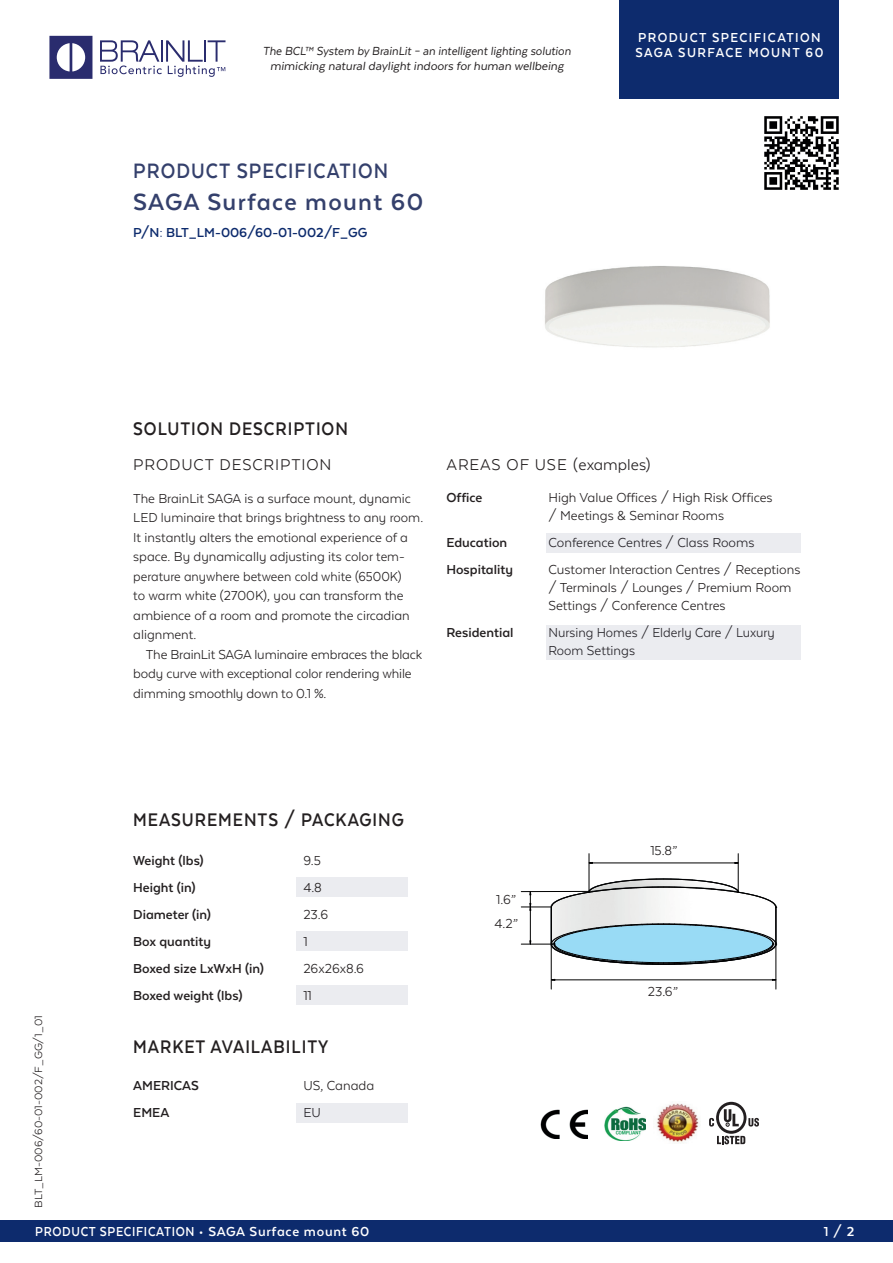
<style>
.page{position:relative;width:893px;height:1263px;background:#fff}
.page>*{position:absolute;margin:0;border:0;box-sizing:border-box;transform-origin:0 0}
.t1{font:700 27px "Texta Alt";letter-spacing:.045em;color:#34406c}
.t2{font:700 24px "Texta Alt";letter-spacing:.05em;color:#34406c;scale:.9 1}
.t3{font:700 21px "Texta Alt";letter-spacing:.05em;color:#231f20;scale:.9 1}
.t4{font:18px "Texta Alt";letter-spacing:.02em;color:#231f20}
.t5{font:18px "Texta Alt";letter-spacing:.05em;color:#231f20}
.t6{font:15px/19.5px "Texta Alt";color:#231f20}
.t7{font:700 15px "Texta Alt";color:#231f20}
.t8{font:700 15px "Texta Alt";letter-spacing:.05em;color:#fff;scale:.9 1}
.t9{font:700 15px/15px "Texta Alt";letter-spacing:.1em;color:#fff;scale:.95 1}
.t10{font:700 15px "Texta Alt";color:#0d2b6d}
.t11{font:700 15px "Texta Alt";letter-spacing:.05em;color:#fff}
.t12{font:italic 13.5px/15px "Texta Alt";color:#231f20;text-align:center;scale:.95 1}
.t13{font:12px "Texta Alt";color:#231f20;scale:1.04 1}
</style>
<div class="page">
<img style="left:545px;top:266px;width:225px;height:82px">
<div style="left:619px;top:0;width:220px;height:99px;background:#0d2b6d"></div>
<svg style="left:100px;top:40px;width:125px;height:37px"></svg>
<svg style="left:49px;top:36px;width:43px;height:43px"></svg>
<img style="left:540px;top:1109px;width:48px;height:29px">
<img style="left:604px;top:1106px;width:41px;height:35px">
<img style="left:656px;top:1103px;width:44px;height:40px">
<div style="left:297px;top:877px;width:111px;height:20px;background:#ebecf0"></div>
<div style="left:297px;top:931px;width:111px;height:20px;background:#ebecf0"></div>
<div style="left:297px;top:985px;width:111px;height:20px;background:#ebecf0"></div>
<div style="left:0;top:1220px;width:893px;height:22px;background:#0d2b6d"></div>
<img style="left:764px;top:116px;width:75px;height:74px">
<svg style="left:717px;top:1136px;width:28px;height:8px"></svg>
<svg style="left:748px;top:1118px;width:11px;height:8px"></svg>
<svg style="left:716px;top:1102px;width:30px;height:32px"></svg>
<svg style="left:719px;top:1105px;width:25px;height:26px"></svg>
<svg style="left:724px;top:1109px;width:15px;height:17px"></svg>
<svg style="left:709px;top:1118px;width:5px;height:8px"></svg>
<img style="left:552px;top:908px;width:138px;height:16px">
<hr style="left:775px;top:907px;width:1px;height:37px;background:#000001">
<hr style="left:551px;top:907px;width:1px;height:37px;background:#000001">
<svg style="left:551px;top:879px;width:226px;height:29px"></svg>
<svg style="left:552px;top:924px;width:225px;height:41px"></svg>
<hr style="left:521px;top:944px;width:30px;height:1px;background:#000001">
<hr style="left:521px;top:907px;width:30px;height:1px;background:#000001">
<hr style="left:530px;top:907px;width:1px;height:37px;background:#000001">
<hr style="left:551px;top:944px;width:1px;height:45px;background:#000001">
<hr style="left:776px;top:943px;width:1px;height:46px;background:#000001">
<hr style="left:551px;top:979px;width:225px;height:1px;background:#000001">
<hr style="left:521px;top:891px;width:68px;height:1px;background:#000001">
<svg style="left:530px;top:892px;width:1px;height:15px"></svg>
<hr style="left:589px;top:854px;width:1px;height:37px;background:#000001">
<hr style="left:738px;top:854px;width:1px;height:38px;background:#000001">
<hr style="left:589px;top:863px;width:149px;height:1px;background:#000001">
<div style="left:546px;top:533px;width:255px;height:20px;background:#ebecf0"></div>
<div style="left:546px;top:625px;width:255px;height:34px;background:#ebecf0"></div>
<div style="left:297px;top:1103px;width:111px;height:20px;background:#ebecf0"></div>
<p class="t12" style="left:263px;top:43px;width:326px">The BCL™ System by BrainLit – an intelligent lighting solution mimicking natural daylight indoors for human wellbeing</p>
<h2 class="t2" style="left:133px;top:158px;width:285px">PRODUCT SPECIFICATION</h2>
<h1 class="t1" style="left:133px;top:188px;width:291px">SAGA Surface mount 60</h1>
<p class="t10" style="left:133px;top:225px;width:236px">P/N: BLT_LM-006/60-01-002/F_GG</p>
<p class="t9" style="left:636px;top:30px;width:199px">PRODUCT SPECIFICATION<br>SAGA SURFACE MOUNT 60</p>
<h3 class="t3" style="left:133px;top:418px;width:240px">SOLUTION DESCRIPTION</h3>
<p class="t13" style="left:33px;top:1208px;width:186px;rotate:-90deg">BLT_LM-006/60-01-002/F_GG/1_01</p>
<p class="t5" style="left:133px;top:455px;width:200px">PRODUCT DESCRIPTION</p>
<p class="t6" style="left:133px;top:488px;width:291px">The BrainLit SAGA is a surface mount, dynamic LED luminaire that brings brightness to any room.<br>It instantly alters the emotional experience of a space. By dynamically adjusting its color tem&shy;perature anywhere between cold white (6500K)<br>to warm white (2700K), you can transform the ambience of a room and promote the circadian alignment.</p>
<p class="t6" style="left:133px;top:644px;width:291px;text-indent:13px">The BrainLit SAGA luminaire embraces the black body curve with exceptional color rendering while dimming smoothly down to 0.1 %.</p>
<p class="t4" style="left:446px;top:455px;width:205px">AREAS OF USE (examples)</p>
<p class="t7" style="left:446px;top:490px;width:37px">Office</p>
<p class="t6" style="left:548px;top:489px;width:226px;line-height:18px">High Value Offices / High Risk Offices / Meetings &amp; Seminar Rooms</p>
<p class="t7" style="left:446px;top:535px;width:62px">Education</p>
<p class="t6" style="left:548px;top:533px;width:207px">Conference Centres / Class Rooms</p>
<p class="t7" style="left:446px;top:562px;width:68px">Hospitality</p>
<p class="t6" style="left:548px;top:561px;width:253px;line-height:18px">Customer Interaction Centres / Receptions / Terminals / Lounges / Premium Room<br>Settings / Conference Centres</p>
<p class="t7" style="left:446px;top:625px;width:68px">Residential</p>
<p class="t6" style="left:548px;top:624px;width:228px;line-height:18px">Nursing Homes / Elderly Care / Luxury<br>Room Settings</p>
<h3 class="t3" style="left:133px;top:809px;width:302px">MEASUREMENTS / PACKAGING</h3>
<p class="t7" style="left:133px;top:852px;width:72px">Weight (lbs)</p>
<p class="t6" style="left:303px;top:850px;width:19px">9.5</p>
<p class="t7" style="left:133px;top:879px;width:64px">Height (in)</p>
<p class="t6" style="left:303px;top:877px;width:20px">4.8</p>
<p class="t7" style="left:133px;top:906px;width:79px">Diameter (in)</p>
<p class="t6" style="left:303px;top:904px;width:26px">23.6</p>
<p class="t7" style="left:133px;top:933px;width:79px">Box quantity</p>
<p class="t6" style="left:303px;top:931px;width:6px">1</p>
<p class="t7" style="left:133px;top:960px;width:132px">Boxed size LxWxH (in)</p>
<p class="t6" style="left:303px;top:958px;width:62px">26x26x8.6</p>
<p class="t7" style="left:133px;top:987px;width:111px">Boxed weight (lbs)</p>
<p class="t6" style="left:303px;top:985px;width:10px">11</p>
<h3 class="t3" style="left:133px;top:1036px;width:218px">MARKET AVAILABILITY</h3>
<p class="t7" style="left:133px;top:1078px;width:67px">AMERICAS</p>
<p class="t6" style="left:303px;top:1075px;width:72px">US, Canada</p>
<p class="t7" style="left:133px;top:1105px;width:38px">EMEA</p>
<p class="t6" style="left:303px;top:1102px;width:19px">EU</p>
<p class="t6" style="left:496px;top:889px;width:21px">1.6”</p>
<p class="t6" style="left:494px;top:914px;width:25px">4.2”</p>
<p class="t6" style="left:650px;top:841px;width:29px">15.8”</p>
<p class="t6" style="left:648px;top:982px;width:32px">23.6”</p>
<p class="t8" style="left:35px;top:1224px;width:373px">PRODUCT SPECIFICATION • SAGA Surface mount 60</p>
<p class="t11" style="left:824px;top:1224px;width:32px">1 / 2</p>
</div>
